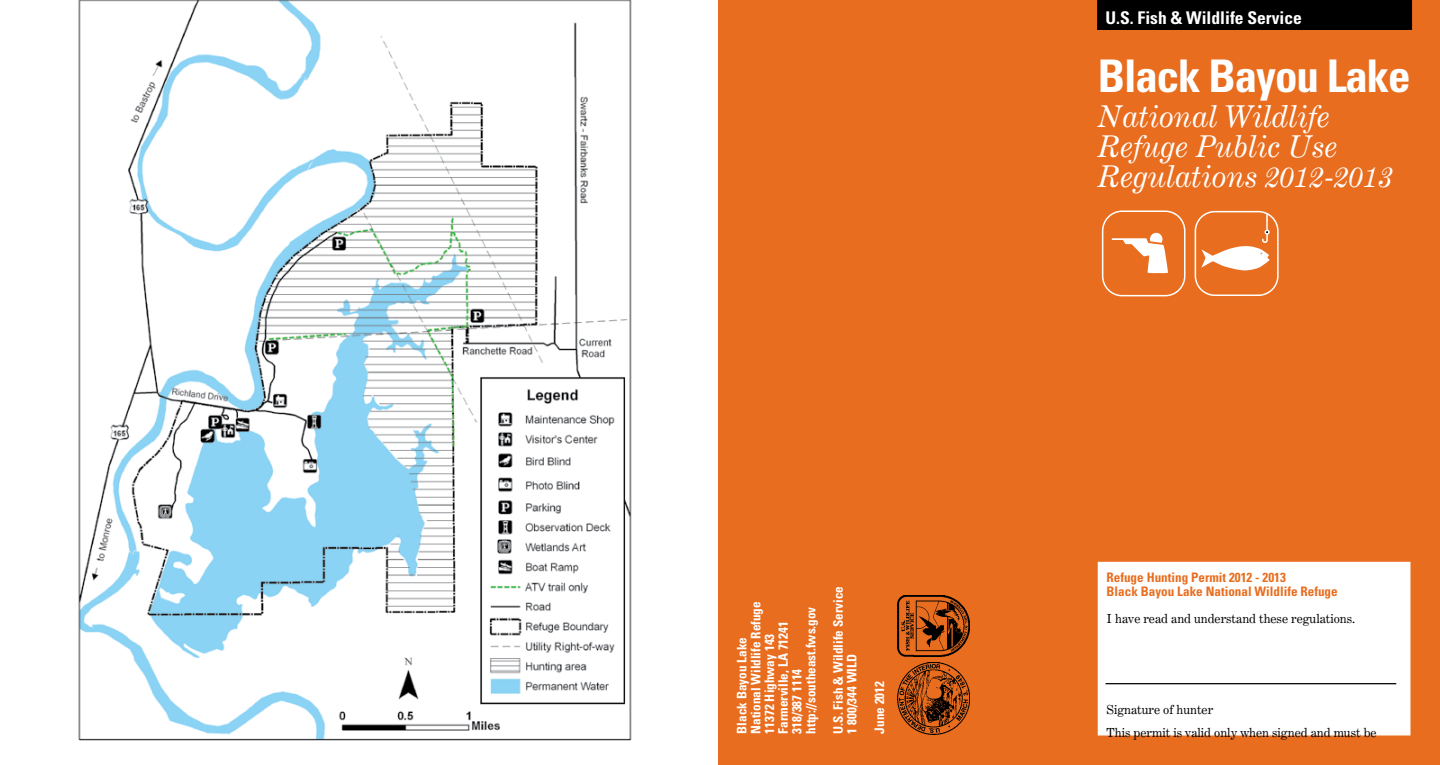
<style>
.page{position:relative;width:1440px;height:765px;background:#fff}
.page>*{position:absolute;margin:0;border:0;box-sizing:border-box;transform-origin:0 0}
.t1{font:700 condensed 45px "Univers";letter-spacing:-.025em;color:#fff}
.t2{font:italic 30px/30px "Century Expanded BT";color:#fff}
.t3{font:700 condensed 17.5px "Univers";color:#fff}
.t4{font:700 condensed 13.12px/13.8px "Univers";color:#fff}
.t5{font:700 condensed 13.12px/13.8px "Univers";color:#e86d1f}
.t6{font:12.5px/22.8px "Century Expanded BT";color:#000}
</style>
<div class="page">
<div style="left:719px;top:0;width:721px;height:765px;background:#e86d1f"></div>
<div style="left:1097px;top:0;width:315px;height:30px;background:#000"></div>
<img style="left:898px;top:663px;width:72px;height:72px">
<img style="left:897px;top:596px;width:72px;height:60px">
<div style="left:1098px;top:562px;width:313px;height:173px;background:#fff"></div>
<hr style="left:1106px;top:683px;width:290px;height:1px;background:#000">
<div style="left:1102px;top:210px;width:83px;height:86px;border:2px solid #fff;border-radius:20px"></div>
<svg style="left:1112px;top:233px;width:56px;height:40px"></svg>
<div style="left:1195px;top:211px;width:84px;height:85px;border:2px solid #fff;border-radius:20px"></div>
<svg style="left:1201px;top:213px;width:69px;height:57px"></svg>
<img style="left:78px;top:0;width:554px;height:741px">
<p class="t4" style="left:735px;top:734px;width:134px;rotate:-90deg">Black Bayou Lake<br>National Wildlife Refuge<br>11372 Highway 143<br>Farmerville, LA 71241<br>318/387 1114 http://southeast.fws.gov</p>
<p class="t4" style="left:831px;top:734px;width:149px;rotate:-90deg">U.S. Fish &amp; Wildlife Service<br>1 800/344 WILD</p>
<p class="t4" style="left:873px;top:734px;width:54px;rotate:-90deg">June 2012</p>
<h3 class="t3" style="left:1106px;top:7px;width:198px">U.S. Fish &amp; Wildlife Service</h3>
<h1 class="t1" style="left:1098px;top:49px;width:315px">Black Bayou Lake</h1>
<h2 class="t2" style="left:1098px;top:101px;width:297px">National Wildlife<br>Refuge Public Use<br>Regulations 2012-2013</h2>
<p class="t5" style="left:1107px;top:571px;width:233px">Refuge Hunting Permit 2012 - 2013<br>Black Bayou Lake National Wildlife Refuge</p>
<p class="t6" style="left:1107px;top:607px;width:250px">I have read and understand these regulations.</p>
<p class="t6" style="left:1107px;top:698px;width:272px">Signature of hunter<br>This permit is valid only when signed and must be</p>
</div>
